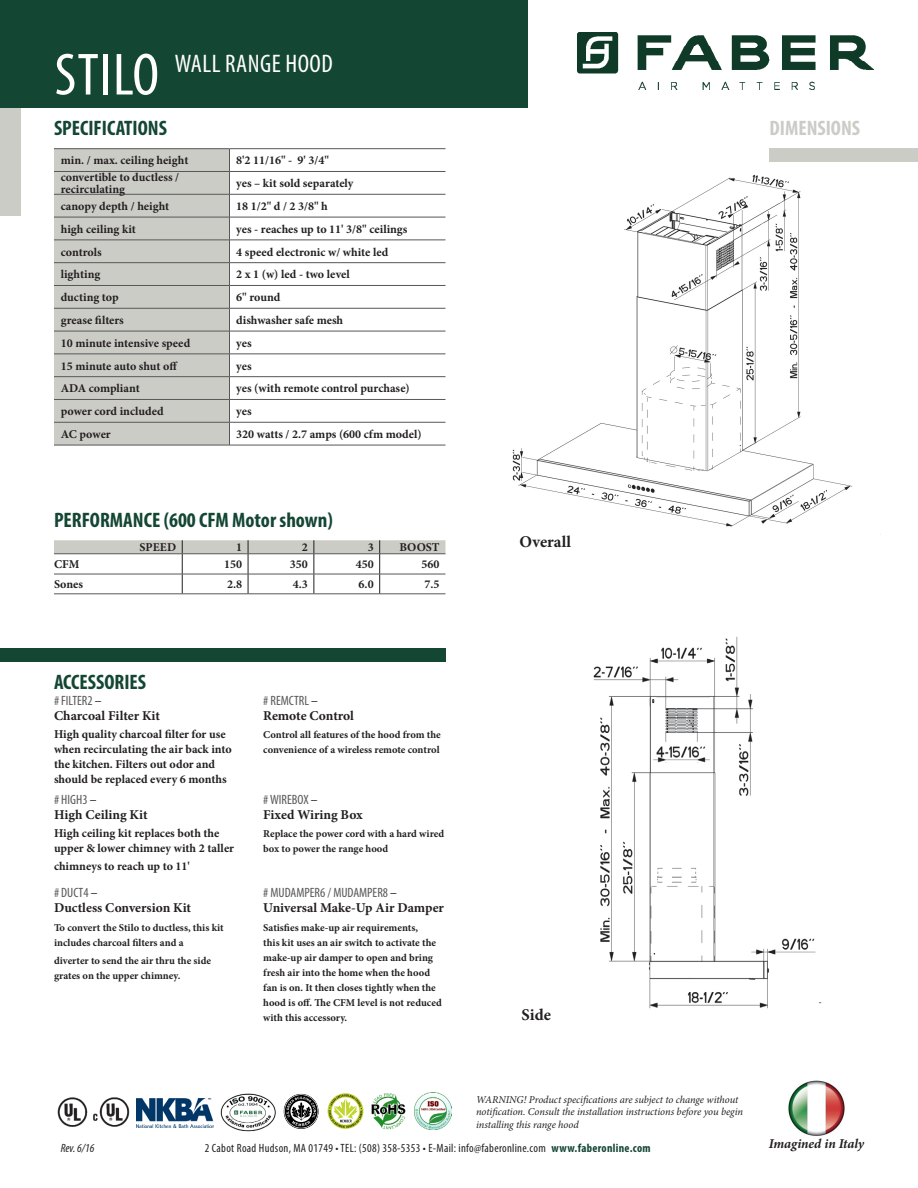
<style>
.page{position:relative;width:918px;height:1188px;background:#fff}
.page>*{position:absolute;margin:0;border:0;box-sizing:border-box;transform-origin:0 0}
.t1{font:condensed 60px "Myriad Pro";letter-spacing:.02em;color:#fff}
.t2{font:condensed 25.5px "Myriad Pro";letter-spacing:.02em;color:#fff}
.t3{font:700 condensed 21px "Myriad Pro";color:#144634}
.t4{font:700 condensed 21px "Myriad Pro";color:#ccccc7}
.t5{font:700 16.5px "Minion Pro";letter-spacing:.005em;color:#231f20}
.t6{font:700 13.5px/15px "Minion Pro";letter-spacing:-.005em;color:#231f20}
.t7{font:italic 700 13.5px "Minion Pro";letter-spacing:-.005em;color:#231f20}
.t8{font:700 12px/15px "Minion Pro";color:#231f20}
.t9{font:condensed 12px "Myriad Pro";letter-spacing:.025em;color:#231f20}
.t10{font:italic condensed 12px "Myriad Pro";color:#231f20}
.t11{font:700 10.5px/15px "Minion Pro";color:#231f20}
.t12{font:italic 10.5px/12.6px "Minion Pro";letter-spacing:-.01em;color:#231f20}
.s1{font-family:"Myriad Pro";font-weight:400;font-stretch:condensed;color:#575757}
.s2{font-family:"Myriad Pro";font-weight:400;font-stretch:condensed}
.s3{font-weight:700;color:#144634}
</style>
<div class="page">
<div style="left:0;top:108px;width:20px;height:108px;background:#ccccc7"></div>
<div style="left:0;top:648px;width:446px;height:14px;background:#144634"></div>
<div style="left:770px;top:148px;width:148px;height:14px;background:#ccccc7"></div>
<div style="left:0;top:0;width:527px;height:108px;background:#144634"></div>
<svg style="left:54px;top:540px;width:392px;height:54px"></svg>
<hr style="left:54px;top:554px;width:128px;height:1px;background:#575757">
<hr style="left:182px;top:554px;width:66px;height:1px;background:#575757">
<hr style="left:248px;top:554px;width:66px;height:1px;background:#575757">
<hr style="left:314px;top:554px;width:66px;height:1px;background:#575757">
<hr style="left:380px;top:554px;width:66px;height:1px;background:#575757">
<hr style="left:54px;top:574px;width:128px;height:1px;background:#575757">
<hr style="left:54px;top:594px;width:128px;height:1px;background:#575757">
<hr style="left:182px;top:574px;width:66px;height:1px;background:#575757">
<hr style="left:248px;top:574px;width:66px;height:1px;background:#575757">
<hr style="left:314px;top:574px;width:66px;height:1px;background:#575757">
<hr style="left:182px;top:594px;width:66px;height:1px;background:#575757">
<hr style="left:248px;top:594px;width:66px;height:1px;background:#575757">
<hr style="left:314px;top:594px;width:66px;height:1px;background:#575757">
<hr style="left:380px;top:574px;width:66px;height:1px;background:#575757">
<hr style="left:380px;top:594px;width:66px;height:1px;background:#575757">
<div style="left:54px;top:149px;width:175px;height:296px;background:#ccccc7"></div>
<hr style="left:54px;top:148px;width:176px;height:1px;background:#575757">
<hr style="left:230px;top:148px;width:216px;height:1px;background:#575757">
<hr style="left:54px;top:171px;width:176px;height:1px;background:#575757">
<hr style="left:230px;top:171px;width:216px;height:1px;background:#575757">
<hr style="left:54px;top:194px;width:176px;height:1px;background:#575757">
<hr style="left:230px;top:194px;width:216px;height:1px;background:#575757">
<hr style="left:54px;top:217px;width:176px;height:1px;background:#575757">
<hr style="left:230px;top:217px;width:216px;height:1px;background:#575757">
<hr style="left:54px;top:240px;width:176px;height:1px;background:#575757">
<hr style="left:230px;top:240px;width:216px;height:1px;background:#575757">
<hr style="left:54px;top:262px;width:176px;height:1px;background:#575757">
<hr style="left:230px;top:262px;width:216px;height:1px;background:#575757">
<hr style="left:54px;top:285px;width:176px;height:1px;background:#575757">
<hr style="left:230px;top:285px;width:216px;height:1px;background:#575757">
<hr style="left:54px;top:308px;width:176px;height:1px;background:#575757">
<hr style="left:230px;top:308px;width:216px;height:1px;background:#575757">
<hr style="left:54px;top:331px;width:176px;height:1px;background:#575757">
<hr style="left:230px;top:331px;width:216px;height:1px;background:#575757">
<hr style="left:54px;top:354px;width:176px;height:1px;background:#575757">
<hr style="left:230px;top:354px;width:216px;height:1px;background:#575757">
<hr style="left:54px;top:376px;width:176px;height:1px;background:#575757">
<hr style="left:230px;top:376px;width:216px;height:1px;background:#575757">
<hr style="left:54px;top:399px;width:176px;height:1px;background:#575757">
<hr style="left:230px;top:399px;width:216px;height:1px;background:#575757">
<hr style="left:54px;top:422px;width:176px;height:1px;background:#575757">
<hr style="left:230px;top:422px;width:216px;height:1px;background:#575757">
<svg style="left:229px;top:149px;width:1px;height:296px"></svg>
<hr style="left:54px;top:445px;width:176px;height:1px;background:#575757">
<hr style="left:230px;top:445px;width:216px;height:1px;background:#575757">
<img style="left:512px;top:174px;width:369px;height:361px">
<img style="left:57px;top:1097px;width:73px;height:30px">
<img style="left:137px;top:1099px;width:76px;height:28px">
<svg style="left:328px;top:1093px;width:35px;height:36px"></svg>
<svg style="left:285px;top:1095px;width:32px;height:33px"></svg>
<div style="left:283px;top:1093px;width:36px;height:37px;border:1px solid #fff;border-radius:50%"></div>
<img style="left:371px;top:1093px;width:35px;height:37px">
<img style="left:415px;top:1093px;width:36px;height:36px">
<img style="left:220px;top:1093px;width:56px;height:39px">
<img style="left:788px;top:1080px;width:57px;height:56px">
<img style="left:578px;top:32px;width:296px;height:57px">
<img style="left:593px;top:636px;width:229px;height:373px">
<p class="t1" style="left:55px;top:38px;width:106px">STILO</p>
<p class="t2" style="left:175px;top:48px;width:159px">WALL RANGE HOOD</p>
<p class="t3" style="left:54px;top:115px;width:114px">SPECIFICATIONS</p>
<p class="t4" style="left:770px;top:115px;width:92px">DIMENSIONS</p>
<p class="t8" style="left:61px;top:153px;width:129px">min. / max. ceiling height</p>
<p class="t8" style="left:236px;top:153px;width:94px">8'2 11/16" - 9' 3/4"</p>
<p class="t8" style="left:61px;top:170px;width:120px">convertible to ductless /</p>
<p class="t8" style="left:61px;top:182px;width:66px">recirculating</p>
<p class="t8" style="left:236px;top:176px;width:119px">yes – kit sold separately</p>
<p class="t8" style="left:61px;top:199px;width:110px">canopy depth / height</p>
<p class="t8" style="left:236px;top:199px;width:93px">18 1/2" d / 2 3/8" h</p>
<p class="t8" style="left:61px;top:221px;width:77px">high ceiling kit</p>
<p class="t8" style="left:236px;top:221px;width:173px">yes - reaches up to 11' 3/8" ceilings</p>
<p class="t8" style="left:61px;top:244px;width:42px">controls</p>
<p class="t8" style="left:236px;top:244px;width:154px">4 speed electronic w/ white led</p>
<p class="t8" style="left:61px;top:267px;width:41px">lighting</p>
<p class="t8" style="left:236px;top:267px;width:115px">2 x 1 (w) led - two level</p>
<p class="t8" style="left:61px;top:290px;width:59px">ducting top</p>
<p class="t8" style="left:236px;top:290px;width:46px">6" round</p>
<p class="t8" style="left:61px;top:313px;width:65px">grease filters</p>
<p class="t8" style="left:236px;top:313px;width:109px">dishwasher safe mesh</p>
<p class="t8" style="left:61px;top:335px;width:131px">10 minute intensive speed</p>
<p class="t8" style="left:236px;top:335px;width:17px">yes</p>
<p class="t8" style="left:61px;top:358px;width:119px">15 minute auto shut off</p>
<p class="t8" style="left:236px;top:358px;width:17px">yes</p>
<p class="t8" style="left:61px;top:381px;width:81px">ADA compliant</p>
<p class="t8" style="left:236px;top:381px;width:175px">yes (with remote control purchase)</p>
<p class="t8" style="left:61px;top:404px;width:104px">power cord included</p>
<p class="t8" style="left:236px;top:404px;width:17px">yes</p>
<p class="t8" style="left:61px;top:427px;width:51px">AC power</p>
<p class="t8" style="left:236px;top:427px;width:187px">320 watts / 2.7 amps (600 cfm model)</p>
<p class="t3" style="left:54px;top:507px;width:280px">PERFORMANCE (600 CFM Motor shown)</p>
<p class="t8" style="left:140px;top:540px;width:38px">SPEED</p>
<p class="t8" style="left:236px;top:540px;width:7px">1</p>
<p class="t8" style="left:302px;top:540px;width:7px">2</p>
<p class="t8" style="left:368px;top:540px;width:7px">3</p>
<p class="t8" style="left:400px;top:540px;width:41px">BOOST</p>
<p class="t8" style="left:54px;top:557px;width:27px">CFM</p>
<p class="t8" style="left:224px;top:557px;width:19px">150</p>
<p class="t8" style="left:290px;top:557px;width:19px">350</p>
<p class="t8" style="left:356px;top:557px;width:19px">450</p>
<p class="t8" style="left:422px;top:557px;width:19px">560</p>
<p class="t8" style="left:54px;top:577px;width:31px">Sones</p>
<p class="t8" style="left:227px;top:577px;width:17px">2.8</p>
<p class="t8" style="left:293px;top:577px;width:17px">4.3</p>
<p class="t8" style="left:359px;top:577px;width:17px">6.0</p>
<p class="t8" style="left:424px;top:577px;width:17px">7.5</p>
<p class="t5" style="left:519px;top:530px;width:53px">Overall</p>
<p class="t3" style="left:54px;top:669px;width:94px">ACCESSORIES</p>
<p class="t6" style="left:54px;top:693px;width:108px"><span class="s1"># FILTER2</span> <span class="s2">–<br></span>Charcoal Filter Kit</p>
<p class="t8" style="left:54px;top:726px;width:179px">High quality charcoal filter for use when recirculating the air back into the kitchen. Filters out odor and should be replaced every 6 months</p>
<p class="t6" style="left:54px;top:792px;width:95px"><span class="s1"># HIGH3</span> <span class="s2">–<br></span>High Ceiling Kit</p>
<p class="t8" style="left:54px;top:826px;width:182px">High ceiling kit replaces both the upper &amp; lower chimney with 2 taller</p>
<p class="t8" style="left:54px;top:859px;width:138px">chimneys to reach up to 11'</p>
<p class="t6" style="left:54px;top:885px;width:139px"><span class="s1"># DUCT4</span> <span class="s2">–<br></span>Ductless Conversion Kit</p>
<p class="t11" style="left:54px;top:920px;width:171px">To convert the Stilo to ductless, this kit includes charcoal filters and a</p>
<p class="t11" style="left:54px;top:953px;width:159px">diverter to send the air thru the side grates on the upper chimney.</p>
<p class="t6" style="left:263px;top:693px;width:92px"><span class="s1"># REMCTRL</span> <span class="s2">–<br></span>Remote Control</p>
<p class="t11" style="left:263px;top:727px;width:179px">Control all features of the hood from the convenience of a wireless remote control</p>
<p class="t6" style="left:263px;top:792px;width:101px"><span class="s1"># WIREBOX</span> <span class="s2">–<br></span>Fixed Wiring Box</p>
<p class="t11" style="left:263px;top:826px;width:183px">Replace the power cord with a hard wired box to power the range hood</p>
<p class="t6" style="left:263px;top:885px;width:182px"><span class="s1"># MUDAMPER6 / MUDAMPER8</span> <span class="s2">–<br></span>Universal Make-Up Air Damper</p>
<p class="t11" style="left:263px;top:920px;width:180px">Satisfies make-up air requirements,<br>this kit uses an air switch to activate the make-up air damper to open and bring fresh air into the home when the hood fan is on. It then closes tightly when the hood is off. The CFM level is not reduced with this accessory.</p>
<p class="t5" style="left:522px;top:1003px;width:31px">Side</p>
<p class="t12" style="left:476px;top:1093px;width:268px">WARNING! Product specifications are subject to change without notification. Consult the installation instructions before you begin installing this range hood</p>
<p class="t10" style="left:61px;top:1141px;width:35px">Rev. 6/16</p>
<p class="t9" style="left:205px;top:1141px;width:447px">2 Cabot Road Hudson, MA 01749 • TEL: (508) 358-5353 • E-Mail: info@faberonline.com <span class="s3">www.faberonline.com</span></p>
<p class="t7" style="left:769px;top:1134px;width:97px">Imagined in Italy</p>
</div>
